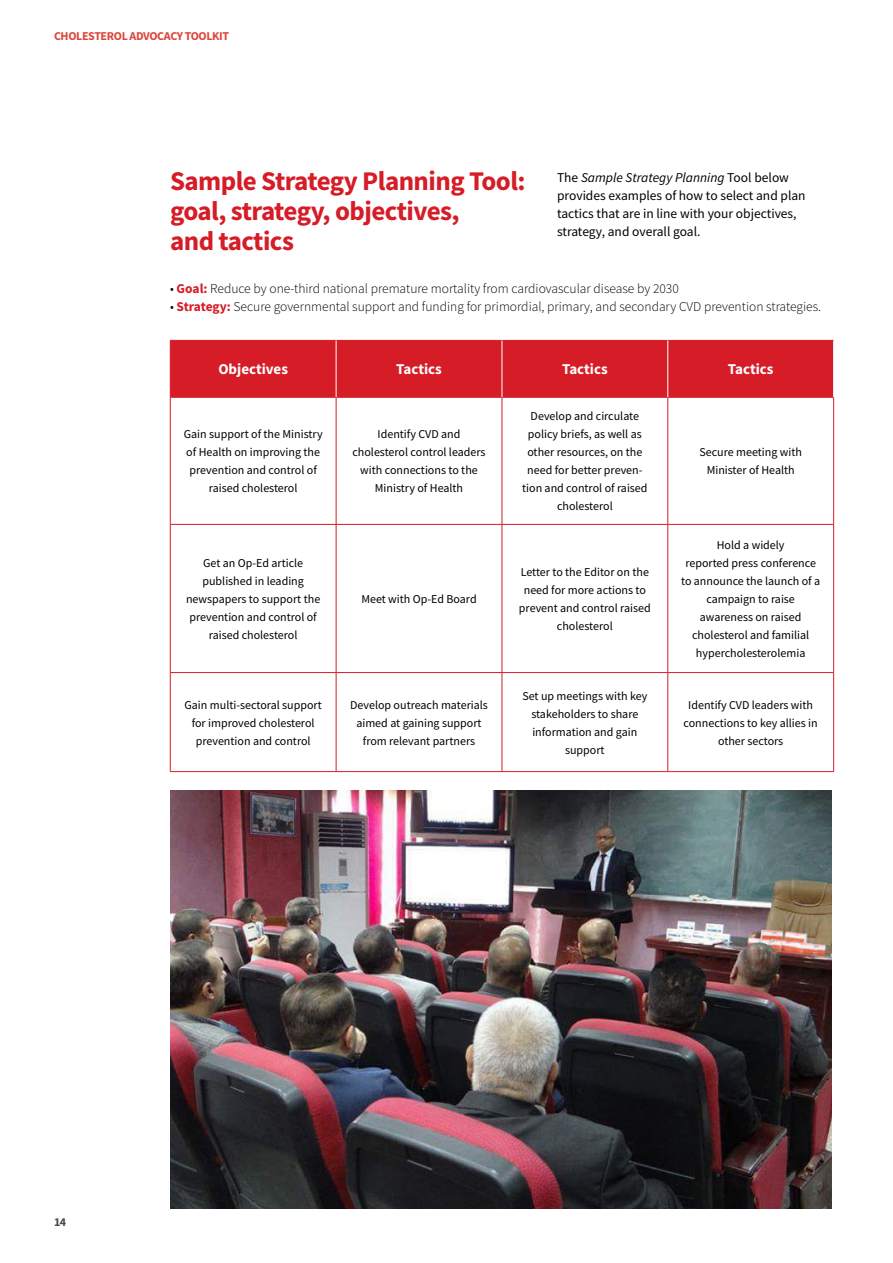
<style>
.page{position:relative;width:893px;height:1263px;background:#fff}
.page>*{position:absolute;margin:0;border:0;box-sizing:border-box;transform-origin:0 0}
.t1{font:700 27px/30px "Source Sans Pro";letter-spacing:-.02em;color:#d61c26}
.t2{font:700 15px "Source Sans Pro";color:#fff}
.t3{font:300 13.5px "Source Sans Pro";color:#000}
.t4{font:13.5px/18px "Source Sans Pro";color:#000}
.t5{font:12px/18px "Source Sans Pro";color:#000;text-align:center}
.t6{font:700 12px "Source Sans Pro";letter-spacing:-.03em;color:#dc463d}
.t7{font:700 12px "Source Sans Pro";color:#4a4a49}
.s1{font-style:italic}
.s2{font-weight:700;color:#d61c26}
</style>
<div class="page">
<div style="left:171px;top:341px;width:662px;height:56px;background:#d61c26"></div>
<hr style="left:170px;top:340px;width:166px;height:1px;background:#d61c26">
<hr style="left:170px;top:341px;width:1px;height:56px;background:#d61c26">
<hr style="left:336px;top:340px;width:166px;height:1px;background:#d61c26">
<hr style="left:502px;top:340px;width:166px;height:1px;background:#d61c26">
<hr style="left:668px;top:340px;width:166px;height:1px;background:#d61c26">
<hr style="left:170px;top:397px;width:166px;height:1px;background:#d61c26">
<hr style="left:170px;top:397px;width:1px;height:127px;background:#d61c26">
<hr style="left:336px;top:397px;width:166px;height:1px;background:#d61c26">
<hr style="left:336px;top:397px;width:1px;height:127px;background:#d61c26">
<hr style="left:502px;top:397px;width:166px;height:1px;background:#d61c26">
<hr style="left:502px;top:397px;width:1px;height:127px;background:#d61c26">
<hr style="left:668px;top:397px;width:166px;height:1px;background:#d61c26">
<hr style="left:667px;top:397px;width:1px;height:127px;background:#d61c26">
<hr style="left:833px;top:397px;width:1px;height:127px;background:#d61c26">
<hr style="left:170px;top:524px;width:166px;height:1px;background:#d61c26">
<hr style="left:170px;top:525px;width:1px;height:147px;background:#d61c26">
<hr style="left:336px;top:524px;width:166px;height:1px;background:#d61c26">
<hr style="left:336px;top:525px;width:1px;height:147px;background:#d61c26">
<hr style="left:502px;top:524px;width:166px;height:1px;background:#d61c26">
<hr style="left:502px;top:525px;width:1px;height:147px;background:#d61c26">
<hr style="left:668px;top:524px;width:166px;height:1px;background:#d61c26">
<hr style="left:667px;top:525px;width:1px;height:147px;background:#d61c26">
<hr style="left:833px;top:525px;width:1px;height:147px;background:#d61c26">
<hr style="left:170px;top:672px;width:166px;height:1px;background:#d61c26">
<hr style="left:170px;top:673px;width:1px;height:98px;background:#d61c26">
<hr style="left:336px;top:672px;width:166px;height:1px;background:#d61c26">
<hr style="left:336px;top:673px;width:1px;height:98px;background:#d61c26">
<hr style="left:502px;top:672px;width:166px;height:1px;background:#d61c26">
<hr style="left:502px;top:673px;width:1px;height:98px;background:#d61c26">
<hr style="left:668px;top:672px;width:166px;height:1px;background:#d61c26">
<hr style="left:667px;top:673px;width:1px;height:98px;background:#d61c26">
<hr style="left:833px;top:673px;width:1px;height:98px;background:#d61c26">
<hr style="left:170px;top:771px;width:166px;height:1px;background:#d61c26">
<hr style="left:336px;top:771px;width:166px;height:1px;background:#d61c26">
<hr style="left:502px;top:771px;width:166px;height:1px;background:#d61c26">
<hr style="left:668px;top:771px;width:166px;height:1px;background:#d61c26">
<hr style="left:336px;top:341px;width:1px;height:56px;background:#fff">
<hr style="left:502px;top:341px;width:1px;height:56px;background:#fff">
<hr style="left:667px;top:341px;width:1px;height:56px;background:#fff">
<img style="left:170px;top:791px;width:661px;height:418px">
<p class="t6" style="left:54px;top:28px;width:177px">CHOLESTEROL ADVOCACY TOOLKIT</p>
<h1 class="t1" style="left:170px;top:166px;width:357px">Sample Strategy Planning Tool: goal, strategy, objectives,<br>and tactics</h1>
<p class="t4" style="left:557px;top:169px;width:250px">The <span class="s1">Sample Strategy Planning</span> Tool below provides examples of how to select and plan tactics that are in line with your objectives, strategy, and overall goal.</p>
<p class="t3" style="left:170px;top:280px;width:510px">• <span class="s2">Goal:</span> Reduce by one-third national premature mortality from cardiovascular disease by 2030</p>
<p class="t3" style="left:170px;top:298px;width:653px">• <span class="s2">Strategy:</span> Secure governmental support and funding for primordial, primary, and secondary CVD prevention strategies.</p>
<p class="t2" style="left:218px;top:359px;width:71px">Objectives</p>
<p class="t2" style="left:396px;top:359px;width:47px">Tactics</p>
<p class="t2" style="left:562px;top:359px;width:47px">Tactics</p>
<p class="t2" style="left:728px;top:359px;width:47px">Tactics</p>
<p class="t5" style="left:184px;top:425px;width:140px">Gain support of the Ministry of Health on improving the prevention and control of raised cholesterol</p>
<p class="t5" style="left:352px;top:425px;width:135px">Identify CVD and cholesterol control leaders with connections to the<br>Ministry of Health</p>
<p class="t5" style="left:186px;top:554px;width:136px">Get an Op-Ed article published in leading newspapers to support the prevention and control of raised cholesterol</p>
<p class="t5" style="left:361px;top:590px;width:117px">Meet with Op-Ed Board</p>
<p class="t5" style="left:522px;top:407px;width:127px">Develop and circulate policy briefs, as well as other resources, on the need for better preven&shy;tion and control of raised cholesterol</p>
<p class="t5" style="left:519px;top:563px;width:133px">Letter to the Editor on the need for more actions to prevent and control raised cholesterol</p>
<p class="t5" style="left:699px;top:443px;width:104px">Secure meeting with<br>Minister of Health</p>
<p class="t5" style="left:681px;top:536px;width:141px">Hold a widely<br>reported press conference to announce the launch of a campaign to raise awareness on raised cholesterol and familial hypercholesterolemia</p>
<p class="t5" style="left:184px;top:695px;width:139px">Gain multi-sectoral support for improved cholesterol prevention and control</p>
<p class="t5" style="left:350px;top:695px;width:139px">Develop outreach materials aimed at gaining support from relevant partners</p>
<p class="t5" style="left:522px;top:686px;width:126px">Set up meetings with key stakeholders to share information and gain support</p>
<p class="t5" style="left:684px;top:695px;width:136px">Identify CVD leaders with connections to key allies in other sectors</p>
<p class="t7" style="left:54px;top:1214px;width:14px">14</p>
</div>
